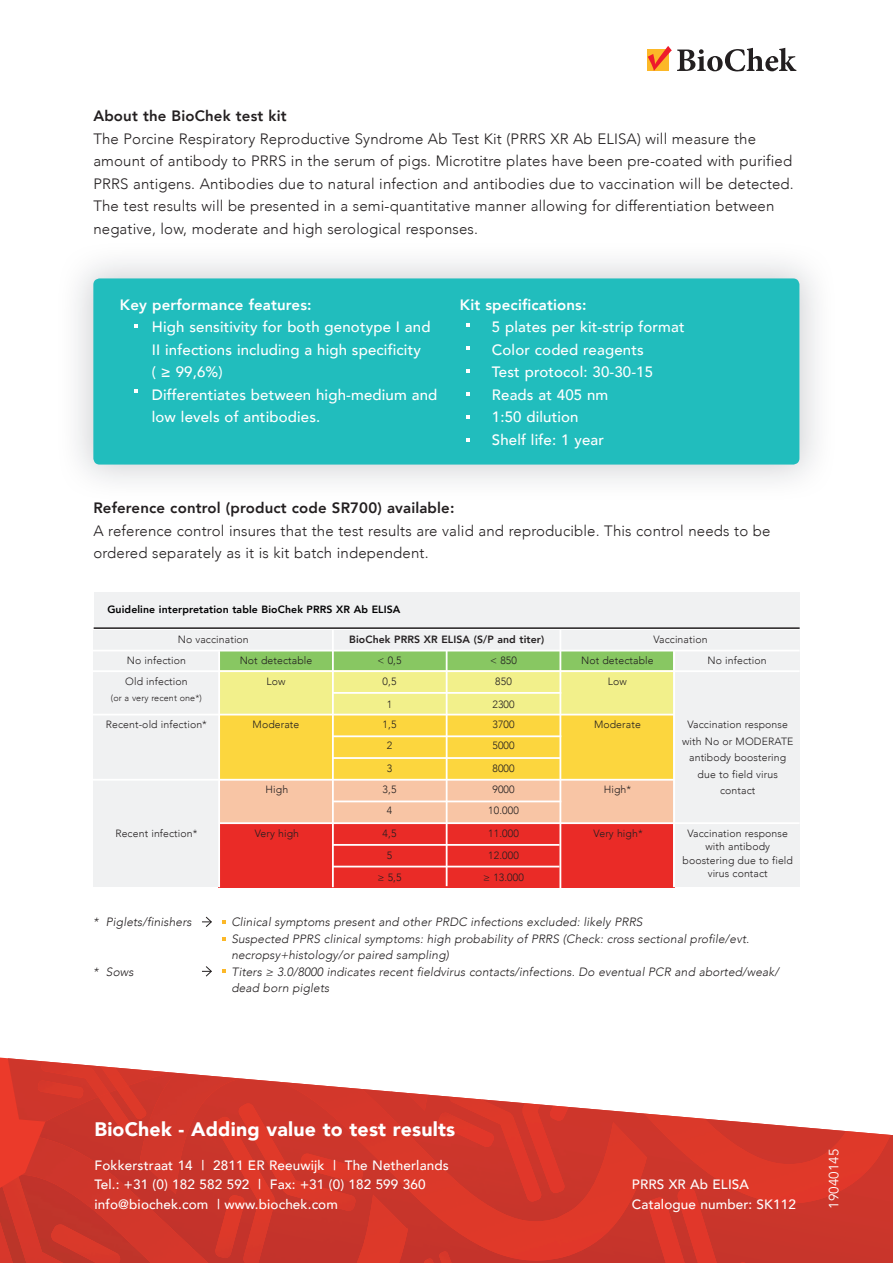
<style>
.page{position:relative;width:893px;height:1263px;background:#fff}
.page>*{position:absolute;margin:0;border:0;box-sizing:border-box;transform-origin:0 0}
.t1{font:900 19.5px "Avenir";letter-spacing:.01em;color:#fff}
.t2{font:300 15px/22.5px "Avenir";letter-spacing:.01em;color:#231f20}
.t3{font:500 15px/22.5px "Avenir";letter-spacing:.01em;color:#fff}
.t4{font:800 15px "Avenir";letter-spacing:.01em;color:#231f20}
.t5{font:800 15px "Avenir";letter-spacing:.01em;color:#fff}
.t6{font:500 13.5px/19.5px "Avenir";letter-spacing:.01em;color:#fff}
.t7{font:13.5px "Avenir";color:#fff}
.t8{font:italic 300 12px/16.5px "Avenir";letter-spacing:.01em;color:#231f20}
.t9{font:300 10.5px/16.5px "Avenir";letter-spacing:.01em;color:#231f20;text-align:center}
.t10{font:800 10.5px "Avenir";letter-spacing:.01em;color:#000001}
.t11{font:800 10.5px "Avenir";letter-spacing:.01em;color:#231f20}
.t12{font:300 9px "Avenir";letter-spacing:.01em;color:#231f20}
</style>
<div class="page">
<svg style="left:124px;top:1080px;width:583px;height:57px"></svg>
<img style="left:533px;top:1113px;width:154px;height:150px">
<div style="left:856px;top:1135px;width:37px;height:128px;background:#cc362b"></div>
<img style="left:130px;top:1119px;width:10px;height:8px">
<div style="left:717px;top:1204px;width:139px;height:59px;background:#c9352b"></div>
<img style="left:0;top:1090px;width:124px;height:132px">
<img style="left:408px;top:1260px;width:125px;height:3px">
<img style="left:704px;top:1119px;width:95px;height:8px">
<img style="left:657px;top:1127px;width:224px;height:77px">
<div style="left:140px;top:1073px;width:101px;height:64px;background:#cf362b"></div>
<img style="left:280px;top:1082px;width:367px;height:178px">
<img style="left:22px;top:1137px;width:386px;height:126px">
<img style="left:0;top:1222px;width:2px;height:41px">
<img style="left:2px;top:1177px;width:61px;height:86px">
<img style="left:51px;top:1224px;width:69px;height:39px">
<img style="left:541px;top:1107px;width:23px;height:86px">
<img style="left:550px;top:1111px;width:14px;height:10px">
<img style="left:450px;top:1097px;width:91px;height:104px">
<img style="left:438px;top:1113px;width:48px;height:34px">
<img style="left:215px;top:1117px;width:60px;height:146px">
<img style="left:239px;top:1103px;width:117px;height:108px">
<img style="left:300px;top:1154px;width:55px;height:29px">
<img style="left:648px;top:1197px;width:30px;height:66px">
<img style="left:678px;top:1187px;width:39px;height:76px">
<svg style="left:424px;top:1251px;width:28px;height:12px"></svg>
<img style="left:117px;top:1086px;width:29px;height:33px">
<img style="left:98px;top:1093px;width:32px;height:37px">
<img style="left:8px;top:1058px;width:90px;height:64px">
<img style="left:109px;top:1090px;width:8px;height:3px">
<img style="left:128px;top:1068px;width:42px;height:18px">
<img style="left:109px;top:1067px;width:19px;height:23px">
<img style="left:41px;top:1061px;width:68px;height:36px">
<img style="left:38px;top:1080px;width:45px;height:18px">
<img style="left:77px;top:262px;width:739px;height:219px">
<div style="left:93px;top:278px;width:706px;height:187px;background:#21bdbd;border-radius:6px"></div>
<svg style="left:134px;top:324px;width:4px;height:4px"></svg>
<svg style="left:466px;top:323px;width:3px;height:4px"></svg>
<svg style="left:466px;top:369px;width:3px;height:4px"></svg>
<svg style="left:466px;top:346px;width:3px;height:4px"></svg>
<svg style="left:134px;top:390px;width:4px;height:3px"></svg>
<svg style="left:202px;top:916px;width:10px;height:11px"></svg>
<svg style="left:202px;top:966px;width:10px;height:11px"></svg>
<svg style="left:222px;top:920px;width:4px;height:3px"></svg>
<svg style="left:222px;top:937px;width:4px;height:3px"></svg>
<svg style="left:222px;top:970px;width:4px;height:3px"></svg>
<div style="left:647px;top:50px;width:22px;height:21px;background:#fcb828"></div>
<svg style="left:648px;top:46px;width:148px;height:25px"></svg>
<div style="left:218px;top:651px;width:456px;height:20px;background:#88c762"></div>
<div style="left:218px;top:670px;width:456px;height:44px;background:#f2f08b"></div>
<div style="left:218px;top:715px;width:456px;height:65px;background:#fcd63e"></div>
<div style="left:218px;top:781px;width:456px;height:42px;background:#f8c5a5"></div>
<div style="left:218px;top:823px;width:456px;height:64px;background:#ea2b27"></div>
<div style="left:94px;top:651px;width:126px;height:236px;background:#f0f1f2"></div>
<div style="left:94px;top:628px;width:706px;height:23px;background:#f0f1f2"></div>
<div style="left:674px;top:651px;width:126px;height:236px;background:#f0f1f2"></div>
<hr style="left:91px;top:628px;width:709px;height:2px;background:#fff">
<hr style="left:91px;top:670px;width:709px;height:2px;background:#fff">
<hr style="left:91px;top:650px;width:709px;height:1px;background:#fff">
<hr style="left:333px;top:692px;width:228px;height:2px;background:#fff">
<hr style="left:446px;top:650px;width:2px;height:236px;background:#fff">
<hr style="left:673px;top:651px;width:2px;height:236px;background:#fff">
<hr style="left:218px;top:651px;width:2px;height:236px;background:#fff">
<hr style="left:559px;top:629px;width:2px;height:260px;background:#fff">
<hr style="left:332px;top:628px;width:2px;height:259px;background:#fff">
<hr style="left:91px;top:714px;width:583px;height:1px;background:#fff">
<hr style="left:333px;top:735px;width:228px;height:2px;background:#fff">
<hr style="left:333px;top:757px;width:227px;height:2px;background:#fff">
<hr style="left:91px;top:779px;width:583px;height:2px;background:#fff">
<hr style="left:333px;top:800px;width:228px;height:2px;background:#fff">
<hr style="left:332px;top:844px;width:227px;height:2px;background:#fff">
<hr style="left:219px;top:822px;width:581px;height:2px;background:#fff">
<hr style="left:332px;top:866px;width:227px;height:1px;background:#fff">
<div style="left:94px;top:592px;width:706px;height:36px;background:#f0f1f2"></div>
<hr style="left:94px;top:627px;width:706px;height:2px;background:#231f20">
<p class="t4" style="left:93px;top:104px;width:195px">About the BioChek test kit</p>
<p class="t2" style="left:93px;top:127px;width:702px">The Porcine Respiratory Reproductive Syndrome Ab Test Kit (PRRS XR Ab ELISA) will measure the amount of antibody to PRRS in the serum of pigs. Microtitre plates have been pre-coated with purified PRRS antigens. Antibodies due to natural infection and antibodies due to vaccination will be detected.<br>The test results will be presented in a semi-quantitative manner allowing for differentiation between negative, low, moderate and high serological responses.</p>
<p class="t5" style="left:120px;top:293px;width:193px">Key performance features:</p>
<p class="t3" style="left:152px;top:315px;width:287px">High sensitivity for both genotype I and<br>II infections including a high specificity<br>( ≥ 99,6%)<br>Differentiates between high-medium and low levels of antibodies.</p>
<p class="t5" style="left:460px;top:293px;width:128px">Kit specifications:</p>
<p class="t3" style="left:492px;top:315px;width:194px">5 plates per kit-strip format<br>Color coded reagents<br>Test protocol: 30-30-15<br>Reads at 405 nm<br>1:50 dilution<br>Shelf life: 1 year</p>
<p class="t4" style="left:93px;top:497px;width:363px">Reference control (product code SR700) available:</p>
<p class="t2" style="left:93px;top:520px;width:679px">A reference control insures that the test results are valid and reproducible. This control needs to be ordered separately as it is kit batch independent.</p>
<p class="t10" style="left:107px;top:602px;width:295px">Guideline interpretation table BioChek PRRS XR Ab ELISA</p>
<p class="t9" style="left:125px;top:628px;width:125px;line-height:21.1px;text-align:left;text-indent:53px">No vaccination<br>No infection<br>Old infection</p>
<p class="t12" style="left:111px;top:693px;width:92px">(or a very recent one*)</p>
<p class="t9" style="left:106px;top:716px;width:103px">Recent-old infection*</p>
<p class="t11" style="left:349px;top:631px;width:197px">BioChek PRRS XR ELISA (S/P and titer)</p>
<p class="t9" style="left:653px;top:631px;width:56px">Vaccination</p>
<p class="t9" style="left:707px;top:652px;width:61px">No infection</p>
<p class="t9" style="left:581px;top:650px;width:74px;line-height:20.9px">Not detectable<br>Low</p>
<p class="t9" style="left:594px;top:716px;width:48px">Moderate</p>
<p class="t9" style="left:240px;top:650px;width:74px;line-height:20.9px">Not detectable<br>Low</p>
<p class="t9" style="left:253px;top:716px;width:48px">Moderate</p>
<p class="t9" style="left:490px;top:652px;width:28px">&lt; 850</p>
<p class="t9" style="left:377px;top:652px;width:26px">&lt; 0,5</p>
<p class="t9" style="left:495px;top:673px;width:18px">850</p>
<p class="t9" style="left:383px;top:673px;width:15px">0,5</p>
<p class="t9" style="left:492px;top:696px;width:24px">2300</p>
<p class="t9" style="left:387px;top:696px;width:7px">1</p>
<p class="t9" style="left:492px;top:716px;width:24px">3700</p>
<p class="t9" style="left:682px;top:716px;width:113px">Vaccination response with No or MODERATE antibody boostering due to field virus contact</p>
<p class="t9" style="left:682px;top:826px;width:112px;line-height:13.5px">Vaccination response with antibody boostering due to field virus contact</p>
<p class="t9" style="left:383px;top:716px;width:15px">1,5</p>
<p class="t9" style="left:492px;top:737px;width:24px">5000</p>
<p class="t9" style="left:387px;top:737px;width:7px">2</p>
<p class="t9" style="left:492px;top:760px;width:24px">8000</p>
<p class="t9" style="left:387px;top:760px;width:7px">3</p>
<p class="t9" style="left:492px;top:781px;width:24px">9000</p>
<p class="t9" style="left:604px;top:781px;width:29px">High*</p>
<p class="t9" style="left:266px;top:781px;width:24px">High</p>
<p class="t9" style="left:383px;top:781px;width:15px">3,5</p>
<p class="t9" style="left:488px;top:802px;width:32px">10.000</p>
<p class="t9" style="left:488px;top:847px;width:32px">12.000</p>
<p class="t9" style="left:387px;top:802px;width:7px">4</p>
<p class="t9" style="left:387px;top:847px;width:7px">5</p>
<p class="t9" style="left:115px;top:825px;width:84px">Recent infection*</p>
<p class="t9" style="left:255px;top:825px;width:46px">Very high</p>
<p class="t9" style="left:383px;top:825px;width:15px">4,5</p>
<p class="t9" style="left:594px;top:825px;width:51px">Very high*</p>
<p class="t9" style="left:377px;top:869px;width:26px">≥ 5,5</p>
<p class="t9" style="left:488px;top:825px;width:32px">11.000</p>
<p class="t9" style="left:483px;top:869px;width:42px">≥ 13.000</p>
<p class="t8" style="left:93px;top:914px;width:100px">* Piglets/finishers</p>
<p class="t8" style="left:231px;top:914px;width:519px">Clinical symptoms present and other PRDC infections excluded: likely PRRS<br>Suspected PPRS clinical symptoms: high probability of PRRS (Check: cross sectional profile/evt. necropsy+histology/or paired sampling)</p>
<p class="t8" style="left:93px;top:963px;width:42px">* Sows</p>
<p class="t8" style="left:231px;top:963px;width:549px">Titers ≥ 3.0/8000 indicates recent fieldvirus contacts/infections. Do eventual PCR and aborted/weak/ dead born piglets</p>
<h1 class="t1" style="left:95px;top:1113px;width:362px">BioChek - Adding value to test results</h1>
<p class="t6" style="left:95px;top:1154px;width:356px">Fokkerstraat 14 | 2811 ER Reeuwijk | The Netherlands<br>Tel.: +31 (0) 182 582 592 | Fax: +31 (0) 182 599 360 info@biochek.com | www.biochek.com</p>
<p class="t7" style="left:826px;top:1209px;width:62px;rotate:-90deg">19040145</p>
<p class="t6" style="left:632px;top:1174px;width:166px">PRRS XR Ab ELISA<br>Catalogue number: SK112</p>
</div>
